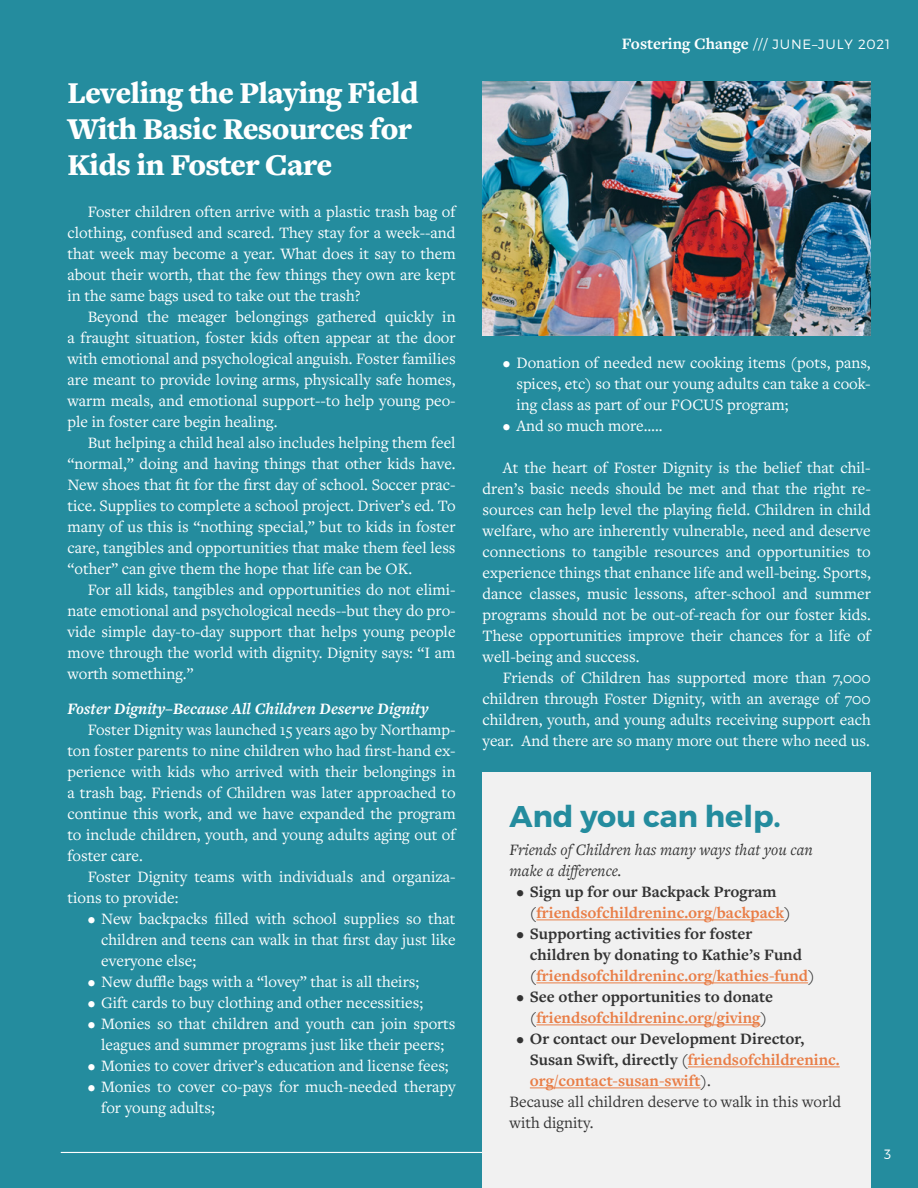
<style>
.page{position:relative;width:918px;height:1188px;background:#248c9e}
.page>*{position:absolute;margin:0;border:0;box-sizing:border-box;transform-origin:0 0}
.t1{font:900 31.5px/36px "Freight Text Pro";letter-spacing:-.025em;color:#fff}
.t2{font:700 30px "Montserrat";color:#248c9e}
.t3{font:16.5px/21px "Freight Text Pro";color:#fff;text-align:justify}
.t4{font:700 16.5px/21px "Freight Text Pro";color:#e97e47}
.t5{font:700 16.5px/21px "Freight Text Pro";color:#333}
.t6{font:italic 16.5px/21px "Freight Text Pro";color:#333}
.t7{font:16.5px "Freight Text Pro";color:#333}
.t8{font:italic 700 16.5px "Freight Text Pro";color:#fff}
.t9{font:300 13.5px "Montserrat";letter-spacing:.06em;color:#fff}
.s1{font-family:"Freight Text Pro";font-weight:700;font-size:16.5px}
.s2{color:#333}
.s3{font-weight:400;color:#333}
.s4{font-weight:400}
.s5{color:#e97e47}
</style>
<div class="page">
<hr style="left:61px;top:1152px;width:810px;height:1px;background:#fff">
<img style="left:483px;top:81px;width:388px;height:255px">
<div style="left:483px;top:772px;width:388px;height:416px;background:#f1f1f1"></div>
<hr style="left:536px;top:920px;width:248px;height:1px;background:#e97e47">
<hr style="left:536px;top:983px;width:272px;height:1px;background:#e97e47">
<hr style="left:536px;top:1025px;width:224px;height:1px;background:#e97e47">
<hr style="left:688px;top:1067px;width:152px;height:1px;background:#e97e47">
<hr style="left:530px;top:1088px;width:171px;height:1px;background:#e97e47">
<h1 class="t1" style="left:68px;top:74px;width:353px">Leveling the Playing Field<br>With Basic Resources for<br>Kids in Foster Care</h1>
<p class="t3" style="left:68px;top:201px;width:390px;text-indent:20px">Foster children often arrive with a plastic trash bag of clothing, confused and scared. They stay for a week--and that week may become a year. What does it say to them about their worth, that the few things they own are kept in the same bags used to take out the trash?</p>
<p class="t3" style="left:68px;top:306px;width:390px;text-indent:20px">Beyond the meager belongings gathered quickly in a fraught situation, foster kids often appear at the door with emotional and psychological anguish. Foster families are meant to provide loving arms, physically safe homes, warm meals, and emotional support--to help young peo&shy;ple in foster care begin healing.</p>
<p class="t3" style="left:68px;top:432px;width:390px;text-indent:20px">But helping a child heal also includes helping them feel “normal,” doing and having things that other kids have.<br>New shoes that fit for the first day of school. Soccer prac&shy;tice. Supplies to complete a school project. Driver’s ed. To many of us this is “nothing special,” but to kids in foster care, tangibles and opportunities that make them feel less “other” can give them the hope that life can be OK.</p>
<p class="t3" style="left:68px;top:579px;width:390px;text-indent:20px">For all kids, tangibles and opportunities do not elimi&shy;nate emotional and psychological needs--but they do pro&shy;vide simple day-to-day support that helps young people move through the world with dignity. Dignity says: “I am worth something.”</p>
<p class="t8" style="left:68px;top:697px;width:363px">Foster Dignity–Because All Children Deserve Dignity</p>
<p class="t3" style="left:68px;top:718px;width:390px;text-indent:20px">Foster Dignity was launched 15 years ago by Northamp&shy;ton foster parents to nine children who had first-hand ex&shy;perience with kids who arrived with their belongings in a trash bag. Friends of Children was later approached to continue this work, and we have expanded the program to include children, youth, and young adults aging out of foster care.</p>
<p class="t3" style="left:68px;top:865px;width:390px;text-indent:20px">Foster Dignity teams with individuals and organiza&shy;tions to provide:</p>
<p class="t3" style="left:101px;top:907px;width:356px;text-indent:-13px">• New backpacks filled with school supplies so that children and teens can walk in that first day just like everyone else;</p>
<p class="t3" style="left:88px;top:970px;width:333px">• New duffle bags with a “lovey” that is all theirs;</p>
<p class="t3" style="left:88px;top:991px;width:337px">• Gift cards to buy clothing and other necessities;</p>
<p class="t3" style="left:88px;top:1012px;width:369px;text-align:center">• Monies so that children and youth can join sports leagues and summer programs just like their peers;</p>
<p class="t3" style="left:88px;top:1054px;width:362px">• Monies to cover driver’s education and license fees;</p>
<p class="t3" style="left:101px;top:1075px;width:356px;text-indent:-13px">• Monies to cover co-pays for much-needed therapy for young adults;</p>
<p class="t9" style="left:622px;top:36px;width:270px"><span class="s1">Fostering Change</span> /// JUNE–JULY 2021</p>
<p class="t3" style="left:516px;top:351px;width:356px;text-indent:-13px">• Donation of needed new cooking items (pots, pans, spices, etc) so that our young adults can take a cook&shy;ing class as part of our FOCUS program;</p>
<p class="t3" style="left:503px;top:414px;width:161px">• And so much more…..</p>
<p class="t3" style="left:483px;top:456px;width:390px;text-indent:20px">At the heart of Foster Dignity is the belief that chil&shy;dren’s basic needs should be met and that the right re&shy;sources can help level the playing field. Children in child welfare, who are inherently vulnerable, need and deserve connections to tangible resources and opportunities to experience things that enhance life and well-being. Sports, dance classes, music lessons, after-school and summer programs should not be out-of-reach for our foster kids.<br>These opportunities improve their chances for a life of well-being and success.</p>
<p class="t3" style="left:483px;top:666px;width:390px;text-indent:20px">Friends of Children has supported more than 7,000 children through Foster Dignity, with an average of 700 children, youth, and young adults receiving support each year. And there are so many more out there who need us.</p>
<h2 class="t2" style="left:510px;top:798px;width:273px">And you can help.</h2>
<p class="t6" style="left:510px;top:838px;width:305px">Friends of Children has many ways that you can make a difference.</p>
<p class="t4" style="left:530px;top:880px;width:262px;text-indent:-13px"><span class="s2">• Sign up for our Backpack Program </span><span class="s3">(</span>friendsofchildreninc.org/backpack<span class="s3">)</span></p>
<p class="t5" style="left:530px;top:922px;width:286px;text-indent:-13px">• Supporting activities for foster children by donating to Kathie’s Fund <span class="s4">(</span><span class="s5">friendsofchildreninc.org/kathies-fund</span><span class="s4">)</span></p>
<p class="t4" style="left:516px;top:985px;width:258px;text-align:center"><span class="s2">• See other opportunities to donate </span><span class="s3">(</span>friendsofchildreninc.org/giving<span class="s3">)</span></p>
<p class="t5" style="left:516px;top:1027px;width:290px">• Or contact our Development Director,</p>
<p class="t4" style="left:530px;top:1048px;width:311px"><span class="s2">Susan Swift, directly</span> <span class="s3">(</span>friendsofchildreninc.</p>
<p class="t4" style="left:530px;top:1069px;width:182px">org/contact-susan-swift<span class="s3">).</span></p>
<p class="t7" style="left:510px;top:1091px;width:333px">Because all children deserve to walk in this world</p>
<p class="t7" style="left:510px;top:1112px;width:86px">with dignity.</p>
<p class="t9" style="left:884px;top:1146px;width:9px">3</p>
</div>
